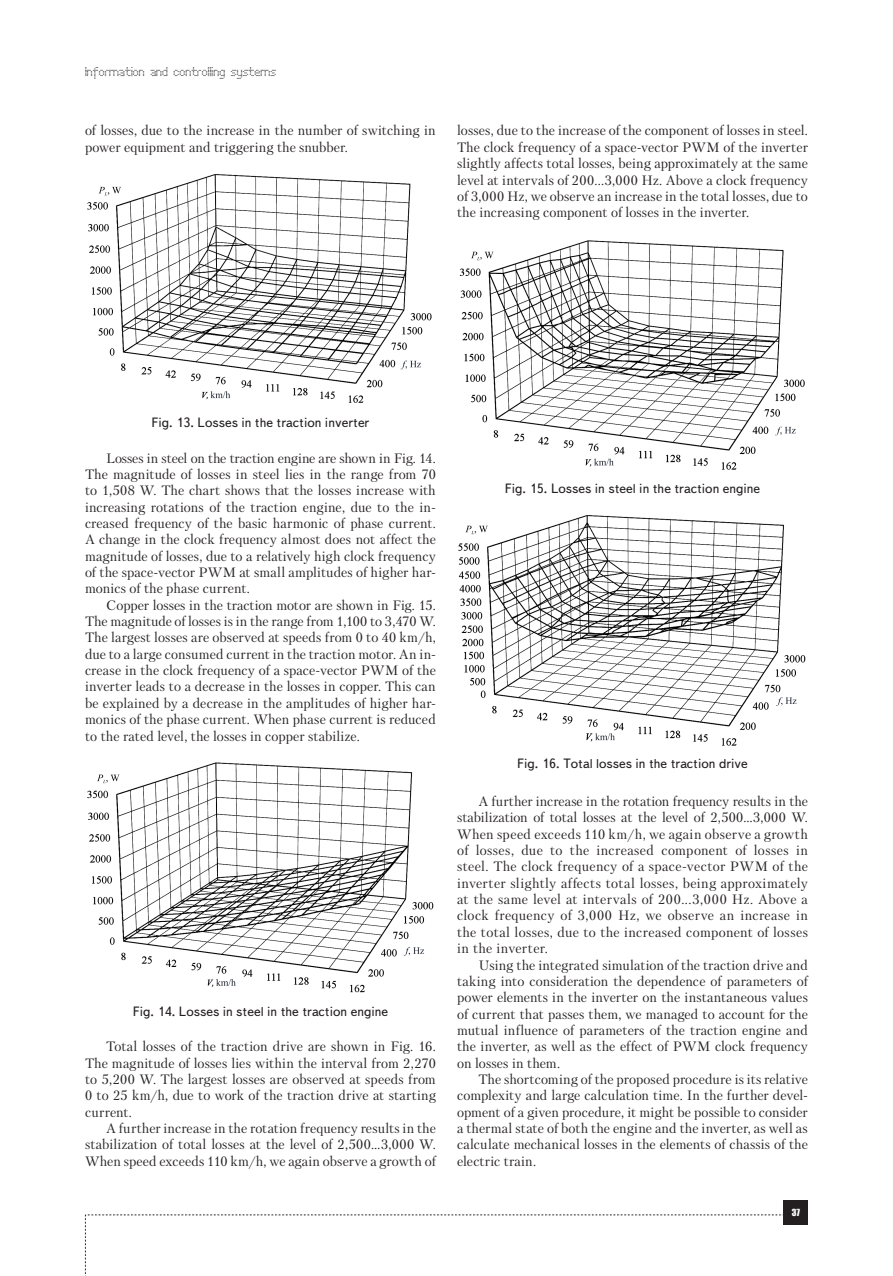
<style>
.page{position:relative;width:893px;height:1276px;background:#fff}
.page>*{position:absolute;margin:0;border:0;box-sizing:border-box;transform-origin:0 0}
.Text__англ{font:13.5px/16.4px "Petersburg C";letter-spacing:.01em;color:#231f20;text-align:justify}
.Рисунок{font:13.5px "Text Book C";color:#231f20}
.t1{font:12px "Perfo";letter-spacing:.015em;color:#231f20}
.t2{font:9px "Impact";color:#fff}
</style>
<div class="page">
<svg style="left:85px;top:1214px;width:699px;height:62px"></svg>
<div style="left:784px;top:1200px;width:24px;height:24px;background:#231f20"></div>
<img style="left:87px;top:174px;width:345px;height:229px">
<img style="left:87px;top:762px;width:347px;height:231px">
<img style="left:459px;top:240px;width:346px;height:230px">
<img style="left:458px;top:515px;width:348px;height:231px">
<p class="t1" style="left:85px;top:65px;width:193px">Information and controlling systems</p>
<p class="Text__англ" style="left:85px;top:122px;width:352px">of losses, due to the increase in the number of switching in power equipment and triggering the snubber.</p>
<p class="Text__англ" style="left:457px;top:122px;width:352px">losses, due to the increase of the component of losses in steel.<br>The clock frequency of a space-vector PWM of the inverter slightly affects total losses, being approximately at the same level at intervals of 200...3,000 Hz. Above a clock frequency of 3,000 Hz, we observe an increase in the total losses, due to the increasing component of losses in the inverter.</p>
<p class="Рисунок" style="left:151px;top:415px;width:220px">Fig. 13. Losses in the traction inverter</p>
<p class="Text__англ" style="left:85px;top:449px;width:352px;text-indent:21px">Losses in steel on the traction engine are shown in Fig. 14.<br>The magnitude of losses in steel lies in the range from 70 to 1,508 W. The chart shows that the losses increase with increasing rotations of the traction engine, due to the in&shy;creased frequency of the basic harmonic of phase current.<br>A change in the clock frequency almost does not affect the magnitude of losses, due to a relatively high clock frequency of the space-vector PWM at small amplitudes of higher har&shy;monics of the phase current.</p>
<p class="Text__англ" style="left:85px;top:596px;width:352px;text-indent:21px">Copper losses in the traction motor are shown in Fig. 15.<br>The magnitude of losses is in the range from 1,100 to 3,470 W.<br>The largest losses are observed at speeds from 0 to 40 km/h, due to a large consumed current in the traction motor. An in&shy;crease in the clock frequency of a space-vector PWM of the inverter leads to a decrease in the losses in copper. This can be explained by a decrease in the amplitudes of higher har&shy;monics of the phase current. When phase current is reduced to the rated level, the losses in copper stabilize.</p>
<p class="Рисунок" style="left:133px;top:1004px;width:257px">Fig. 14. Losses in steel in the traction engine</p>
<p class="Text__англ" style="left:85px;top:1038px;width:352px;text-indent:21px">Total losses of the traction drive are shown in Fig. 16.<br>The magnitude of losses lies within the interval from 2,270 to 5,200 W. The largest losses are observed at speeds from 0 to 25 km/h, due to work of the traction drive at starting current.</p>
<p class="Text__англ" style="left:85px;top:1120px;width:352px;text-indent:21px">A further increase in the rotation frequency results in the stabilization of total losses at the level of 2,500…3,000 W.<br>When speed exceeds 110 km/h, we again observe a growth of</p>
<p class="Рисунок" style="left:505px;top:481px;width:257px">Fig. 15. Losses in steel in the traction engine</p>
<p class="Рисунок" style="left:517px;top:756px;width:232px">Fig. 16. Total losses in the traction drive</p>
<p class="Text__англ" style="left:457px;top:793px;width:352px;text-indent:21px">A further increase in the rotation frequency results in the stabilization of total losses at the level of 2,500…3,000 W.<br>When speed exceeds 110 km/h, we again observe a growth of losses, due to the increased component of losses in steel. The clock frequency of a space-vector PWM of the inverter slightly affects total losses, being approximately at the same level at intervals of 200...3,000 Hz. Above a clock frequency of 3,000 Hz, we observe an increase in the total losses, due to the increased component of losses in the inverter.</p>
<p class="Text__англ" style="left:457px;top:956px;width:352px;text-indent:21px">Using the integrated simulation of the traction drive and taking into consideration the dependence of parameters of power elements in the inverter on the instantaneous values of current that passes them, we managed to account for the mutual influence of parameters of the traction engine and the inverter, as well as the effect of PWM clock frequency on losses in them.</p>
<p class="Text__англ" style="left:457px;top:1071px;width:352px;text-indent:21px">The shortcoming of the proposed procedure is its relative complexity and large calculation time. In the further devel&shy;opment of a given procedure, it might be possible to consider a thermal state of both the engine and the inverter, as well as calculate mechanical losses in the elements of chassis of the electric train.</p>
<p class="t2" style="left:792px;top:1205px;width:10px">37</p>
</div>
